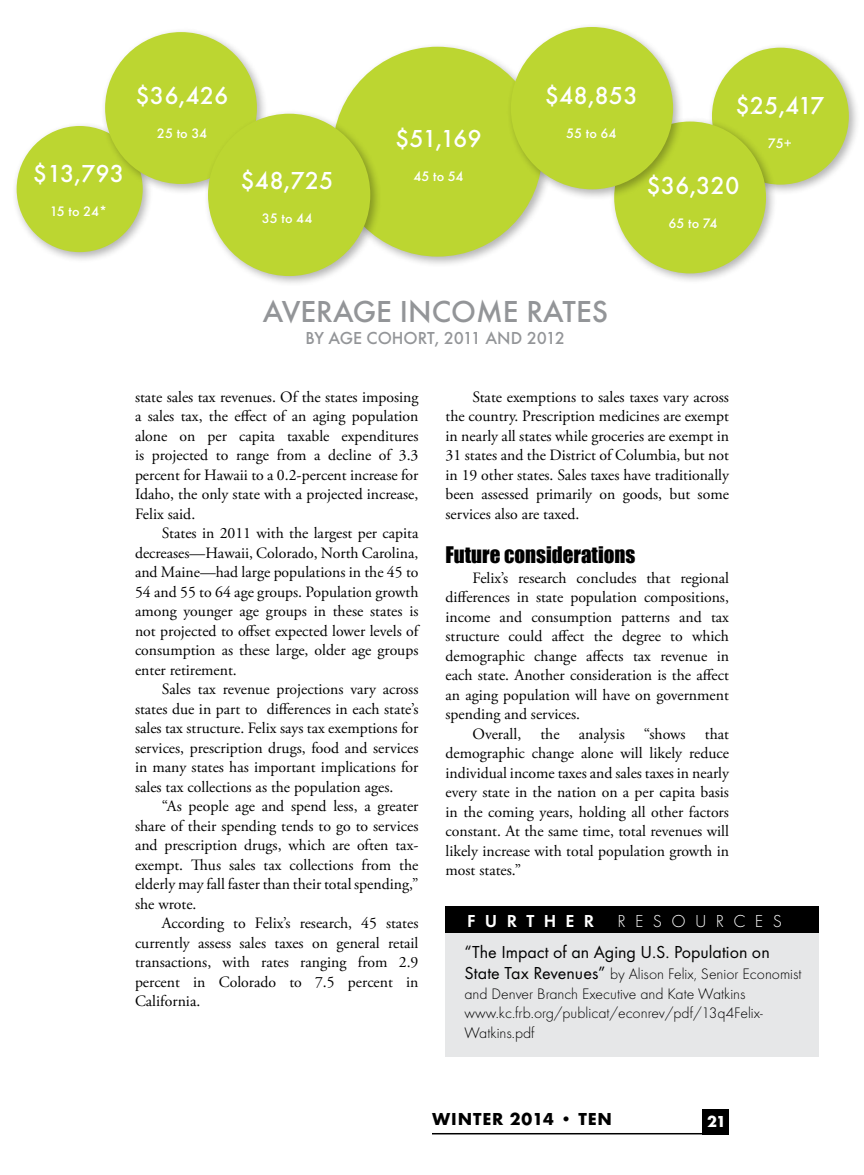
<style>
.page{position:relative;width:864px;height:1175px;background:#fff}
.page>*{position:absolute;margin:0;border:0;box-sizing:border-box;transform-origin:0 0}
.t1{font:500 31.5px "Futura T";color:#939598}
.t2{font:500 25.5px "Futura T";color:#fff}
.t3{font:21px "Impact";color:#000}
.t4{font:18px "Futura T";color:#000}
.t5{font:500 18px "Futura T";letter-spacing:-.025em;color:#939598}
.t6{font:700 18px "Futura T";letter-spacing:.05em;color:#000}
.t7{font:300 18px "Futura T";letter-spacing:.52em;color:#fff}
.t8{font:600 18px "Futura T";letter-spacing:.52em;color:#fff}
.t9{font:700 16.5px "Futura T";color:#fff}
.t10{font:15.75px/19.5px "Adobe Garamond Pro";color:#000;text-align:justify}
.t11{font:300 15.75px/19.5px "Futura T";color:#000}
.t12{font:500 14.25px "Futura T";color:#fff}
.s1{font-weight:400;font-size:18px}
</style>
<div class="page">
<div style="left:707px;top:43px;width:153px;height:153px;background:#000;opacity:.3"></div>
<div style="left:712px;top:48px;width:137px;height:137px;background:#bcd631;border-radius:50%"></div>
<div style="left:609px;top:116px;width:168px;height:168px;background:#000;opacity:.3"></div>
<div style="left:614px;top:121px;width:152px;height:152px;background:#bcd631;border-radius:50%"></div>
<div style="left:703px;top:1108px;width:26px;height:26px;background:#000"></div>
<hr style="left:432px;top:1132px;width:297px;height:2px;background:#000">
<div style="left:12px;top:121px;width:142px;height:143px;background:#000;opacity:.3"></div>
<div style="left:17px;top:126px;width:126px;height:126px;background:#bcd631;border-radius:50%"></div>
<div style="left:100px;top:27px;width:168px;height:168px;background:#000;opacity:.3"></div>
<div style="left:105px;top:32px;width:152px;height:152px;background:#bcd631;border-radius:50%"></div>
<div style="left:328px;top:42px;width:226px;height:226px;background:#000;opacity:.3"></div>
<div style="left:333px;top:47px;width:209px;height:209px;background:#bcd631;border-radius:50%"></div>
<div style="left:203px;top:109px;width:179px;height:178px;background:#000;opacity:.3"></div>
<div style="left:208px;top:114px;width:162px;height:162px;background:#bcd631;border-radius:50%"></div>
<div style="left:506px;top:22px;width:179px;height:179px;background:#000;opacity:.3"></div>
<div style="left:511px;top:27px;width:162px;height:162px;background:#bcd631;border-radius:50%"></div>
<div style="left:446px;top:927px;width:373px;height:129px;background:#e6e7e8"></div>
<div style="left:446px;top:906px;width:373px;height:26px;background:#000"></div>
<h2 class="t2" style="left:33px;top:158px;width:93px">$13,793</h2>
<p class="t12" style="left:50px;top:203px;width:59px">15 to 24*</p>
<h2 class="t2" style="left:136px;top:80px;width:95px">$36,426</h2>
<p class="t12" style="left:157px;top:125px;width:52px">25 to 34</p>
<h2 class="t2" style="left:241px;top:166px;width:95px">$48,725</h2>
<p class="t12" style="left:262px;top:210px;width:52px">35 to 44</p>
<h2 class="t2" style="left:395px;top:124px;width:88px">$51,169</h2>
<p class="t12" style="left:413px;top:168px;width:52px">45 to 54</p>
<h2 class="t2" style="left:545px;top:80px;width:95px">$48,853</h2>
<p class="t12" style="left:566px;top:125px;width:52px">55 to 64</p>
<h2 class="t2" style="left:735px;top:91px;width:91px">$25,417</h2>
<p class="t12" style="left:768px;top:135px;width:26px">75+</p>
<h2 class="t2" style="left:646px;top:170px;width:95px">$36,320</h2>
<p class="t12" style="left:668px;top:215px;width:50px">65 to 74</p>
<h1 class="t1" style="left:263px;top:293px;width:20px">AVERA</h1>
<h1 class="t1" style="left:353px;top:293px;width:191px">GE INCOME RATES</h1>
<p class="t5" style="left:306px;top:327px;width:85px">BY AGE COHORT</p>
<p class="t5" style="left:435px;top:327px;width:64px">, 2011 AND</p>
<p class="t5" style="left:527px;top:327px;width:40px">2012</p>
<p class="t10" style="left:135px;top:387px;width:285px">state sales tax revenues. Of the states imposing a sales tax, the effect of an aging population alone on per capita taxable expenditures is projected to range from a decline of 3.3 percent for Hawaii to a 0.2-percent increase for Idaho, the only state with a projected increase, Felix said.</p>
<p class="t10" style="left:135px;top:524px;width:285px;text-indent:27px">States in 2011 with the largest per capita decreases—Hawaii, Colorado, North Carolina, and Maine—had large populations in the 45 to 54 and 55 to 64 age groups. Population growth among younger age groups in these states is not projected to offset expected lower levels of consumption as these large, older age groups enter retirement.</p>
<p class="t10" style="left:135px;top:680px;width:285px;text-indent:27px">Sales tax revenue projections vary across states due in part to differences in each state’s sales tax structure. Felix says tax exemptions for services, prescription drugs, food and services in many states has important implications for sales tax collections as the population ages.</p>
<p class="t10" style="left:135px;top:797px;width:285px;text-indent:27px">“As people age and spend less, a greater share of their spending tends to go to services and prescription drugs, which are often tax&shy;exempt. Thus sales tax collections from the elderly may fall faster than their total spending,” she wrote.</p>
<p class="t10" style="left:135px;top:914px;width:285px;text-indent:27px">According to Felix’s research, 45 states currently assess sales taxes on general retail transactions, with rates ranging from 2.9 percent in Colorado to 7.5 percent in California.</p>
<p class="t10" style="left:446px;top:387px;width:285px;text-indent:27px">State exemptions to sales taxes vary across the country. Prescription medicines are exempt in nearly all states while groceries are exempt in 31 states and the District of Columbia, but not in 19 other states. Sales taxes have traditionally been assessed primarily on goods, but some services also are taxed.</p>
<h3 class="t3" style="left:446px;top:539px;width:191px">Future considerations</h3>
<p class="t10" style="left:446px;top:568px;width:285px;text-indent:27px">Felix’s research concludes that regional differences in state population compositions, income and consumption patterns and tax structure could affect the degree to which demographic change affects tax revenue in each state. Another consideration is the affect an aging population will have on government spending and services.</p>
<p class="t10" style="left:446px;top:724px;width:285px;text-indent:27px">Overall, the analysis “shows that demographic change alone will likely reduce individual income taxes and sales taxes in nearly every state in the nation on a per capita basis in the coming years, holding all other factors constant. At the same time, total revenues will likely increase with total population growth in most states.”</p>
<p class="t8" style="left:467px;top:910px;width:129px">FURTHER</p>
<p class="t7" style="left:617px;top:910px;width:166px">resourc es</p>
<p class="t4" style="left:465px;top:941px;width:307px">“The I mpact of an Aging U.S. Population on</p>
<p class="t11" style="left:465px;top:964px;width:339px"><span class="s1">State Tax Revenues”</span> by Alison Felix, Senior Economist and Denver Branch Executive and Kate Watkins www.kc.frb.org/publicat/econrev/pdf/13q4Felix-Watkins.pdf</p>
<p class="t6" style="left:432px;top:1108px;width:182px">WINTER 2014 • TEN</p>
<p class="t9" style="left:707px;top:1111px;width:20px">21</p>
</div>
